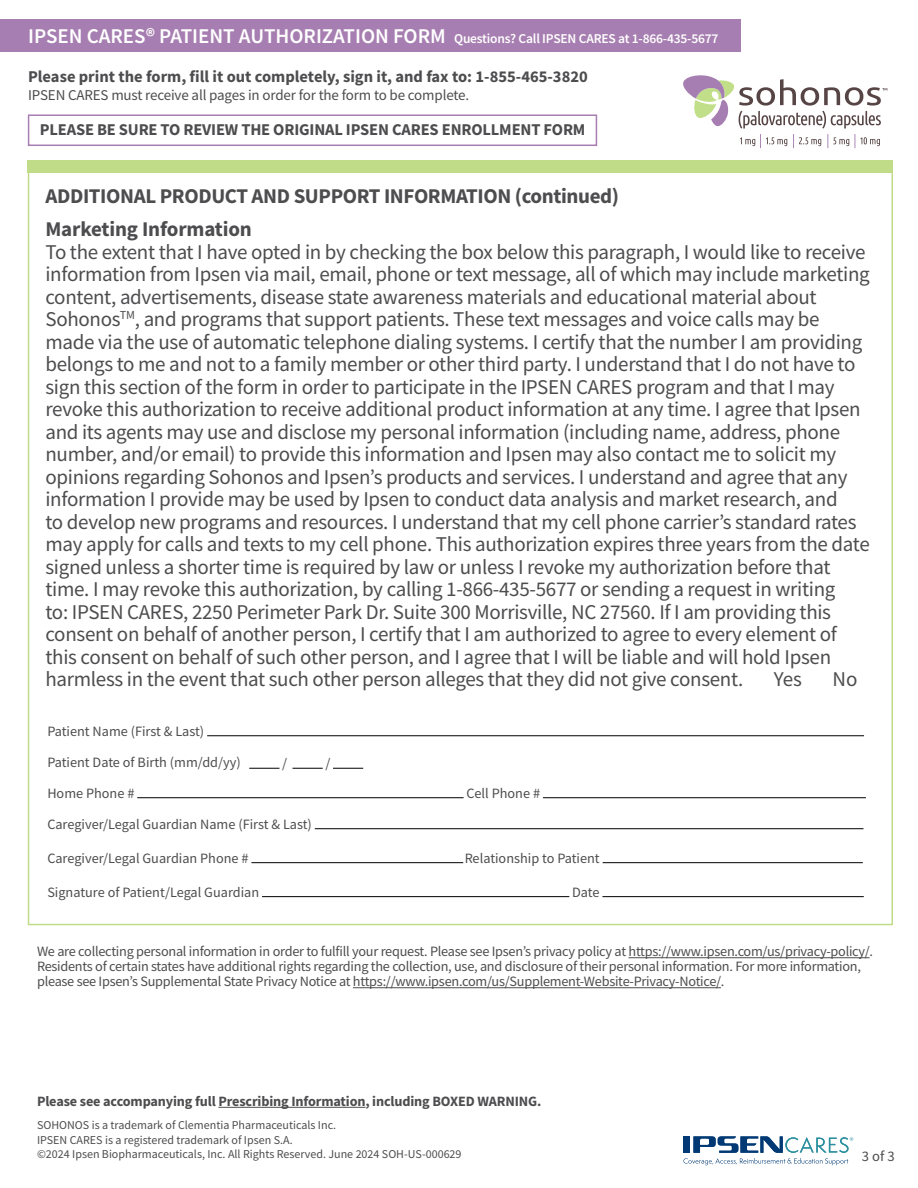
<style>
.page{position:relative;width:918px;height:1188px;background:#fff}
.page>*{position:absolute;margin:0;border:0;box-sizing:border-box;transform-origin:0 0}
.t1{font:21px/22.5px "Source Sans Pro";letter-spacing:-.015em;color:#4d4d4f}
.t2{font:700 21px/33.9px "Source Sans Pro";letter-spacing:-.02em;color:#4d4d4f}
.t3{font:700 16.5px "Source Sans Pro";letter-spacing:-.01em;color:#4d4d4f}
.t4{font:15px "Source Sans Pro";letter-spacing:-.01em;color:#4d4d4f}
.t5{font:14.7px "Source Sans Pro";color:#4d4d4f}
.t6{font:14.25px/15px "Source Sans Pro";letter-spacing:-.02em;color:#4d4d4f}
.t7{font:14.25px/31px "Source Sans Pro";color:#4d4d4f}
.t8{font:700 14.25px "Source Sans Pro";letter-spacing:-.01em;color:#4d4d4f}
.t9{font:600 13.5px "Source Sans Pro";letter-spacing:-.015em;color:#fff}
.t10{font:12px/14.4px "Source Sans Pro";color:#4d4d4f}
.s1{font-size:21px}
</style>
<div class="page">
<div style="left:28px;top:160px;width:865px;height:13px;background:#c1dc89"></div>
<svg style="left:683px;top:1136px;width:170px;height:29px"></svg>
<hr style="left:628px;top:957px;width:242px;height:1px;background:#4d4d4f">
<hr style="left:353px;top:987px;width:368px;height:1px;background:#4d4d4f">
<div style="left:0;top:20px;width:741px;height:32px;background:#a77eb1"></div>
<svg style="left:683px;top:75px;width:204px;height:73px"></svg>
<hr style="left:218px;top:1107px;width:147px;height:1px;background:#4d4d4f">
<hr style="left:207px;top:735px;width:657px;height:1px;background:#000">
<hr style="left:249px;top:768px;width:30px;height:1px;background:#000">
<hr style="left:293px;top:768px;width:30px;height:1px;background:#000">
<hr style="left:333px;top:768px;width:30px;height:1px;background:#000">
<hr style="left:137px;top:797px;width:327px;height:1px;background:#000">
<hr style="left:543px;top:797px;width:323px;height:1px;background:#000">
<hr style="left:315px;top:828px;width:549px;height:1px;background:#000">
<hr style="left:251px;top:862px;width:212px;height:1px;background:#000">
<hr style="left:603px;top:862px;width:260px;height:1px;background:#000">
<hr style="left:262px;top:896px;width:307px;height:1px;background:#000">
<hr style="left:602px;top:896px;width:262px;height:1px;background:#000">
<div style="left:28px;top:114px;width:569px;height:32px;border:2px solid #a77eb1"></div>
<p class="t9" style="left:28px;top:29px;width:692px"><span class="s1">IPSEN CARES® PATIENT AUTHORIZATION FORM</span> Questions? Call IPSEN CARES at 1-866-435-5677</p>
<p class="t3" style="left:28px;top:65px;width:561px">Please print the form, fill it out completely, sign it, and fax to: 1-855-465-3820</p>
<p class="t4" style="left:28px;top:85px;width:443px">IPSEN CARES must receive all pages in order for the form to be complete.</p>
<p class="t3" style="left:40px;top:118px;width:547px">PLEASE BE SURE TO REVIEW THE ORIGINAL IPSEN CARES ENROLLMENT FORM</p>
<p class="t2" style="left:45px;top:178px;width:575px">ADDITIONAL PRODUCT AND SUPPORT INFORMATION (continued)<br>Marketing Information</p>
<p class="t1" style="left:45px;top:241px;width:826px">To the extent that I have opted in by checking the box below this paragraph, I would like to receive information from Ipsen via mail, email, phone or text message, all of which may include marketing content, advertisements, disease state awareness materials and educational material about Sohonos<sup>TM</sup>, and programs that support patients. These text messages and voice calls may be made via the use of automatic telephone dialing systems. I certify that the number I am providing belongs to me and not to a family member or other third party. I understand that I do not have to sign this section of the form in order to participate in the IPSEN CARES program and that I may revoke this authorization to receive additional product information at any time. I agree that Ipsen and its agents may use and disclose my personal information (including name, address, phone number, and/or email) to provide this information and Ipsen may also contact me to solicit my opinions regarding Sohonos and Ipsen’s products and services. I understand and agree that any information I provide may be used by Ipsen to conduct data analysis and market research, and<br>to develop new programs and resources. I understand that my cell phone carrier’s standard rates may apply for calls and texts to my cell phone. This authorization expires three years from the date signed unless a shorter time is required by law or unless I revoke my authorization before that time. I may revoke this authorization, by calling 1-866-435-5677 or sending a request in writing<br>to: IPSEN CARES, 2250 Perimeter Park Dr. Suite 300 Morrisville, NC 27560. If I am providing this consent on behalf of another person, I certify that I am authorized to agree to every element of this consent on behalf of such other person, and I agree that I will be liable and will hold Ipsen harmless in the event that such other person alleges that they did not give consent.</p>
<p class="t1" style="left:774px;top:668px;width:30px">Yes</p>
<p class="t1" style="left:833px;top:668px;width:26px">No</p>
<p class="t7" style="left:47px;top:716px;width:195px">Patient Name (First &amp; Last)<br>Patient Date of Birth (mm/dd/yy)</p>
<p class="t6" style="left:282px;top:756px;width:6px">/</p>
<p class="t6" style="left:325px;top:756px;width:6px">/</p>
<p class="t7" style="left:47px;top:778px;width:89px">Home Phone #</p>
<p class="t7" style="left:466px;top:778px;width:75px">Cell Phone #</p>
<p class="t7" style="left:47px;top:809px;width:266px">Caregiver/Legal Guardian Name (First &amp; Last)</p>
<p class="t7" style="left:47px;top:843px;width:203px">Caregiver/Legal Guardian Phone #</p>
<p class="t7" style="left:465px;top:843px;width:137px">Relationship to Patient</p>
<p class="t7" style="left:47px;top:876px;width:213px">Signature of Patient/Legal Guardian</p>
<p class="t6" style="left:572px;top:885px;width:29px">Date</p>
<p class="t6" style="left:37px;top:944px;width:838px">We are collecting personal information in order to fulfill your request. Please see Ipsen’s privacy policy at https://www.ipsen.com/us/privacy-policy/.<br>Residents of certain states have additional rights regarding the collection, use, and disclosure of their personal information. For more information, please see Ipsen’s Supplemental State Privacy Notice at https://www.ipsen.com/us/Supplement-Website-Privacy-Notice/.</p>
<p class="t8" style="left:37px;top:1092px;width:506px">Please see accompanying full Prescribing Information, including BOXED WARNING.</p>
<p class="t10" style="left:37px;top:1118px;width:426px">SOHONOS is a trademark of Clementia Pharmaceuticals Inc.<br>IPSEN CARES is a registered trademark of Ipsen S.A.<br>©2024 Ipsen Biopharmaceuticals, Inc. All Rights Reserved. June 2024 SOH-US-000629</p>
<p class="t5" style="left:862px;top:1147px;width:34px">3 of 3</p>
</div>
